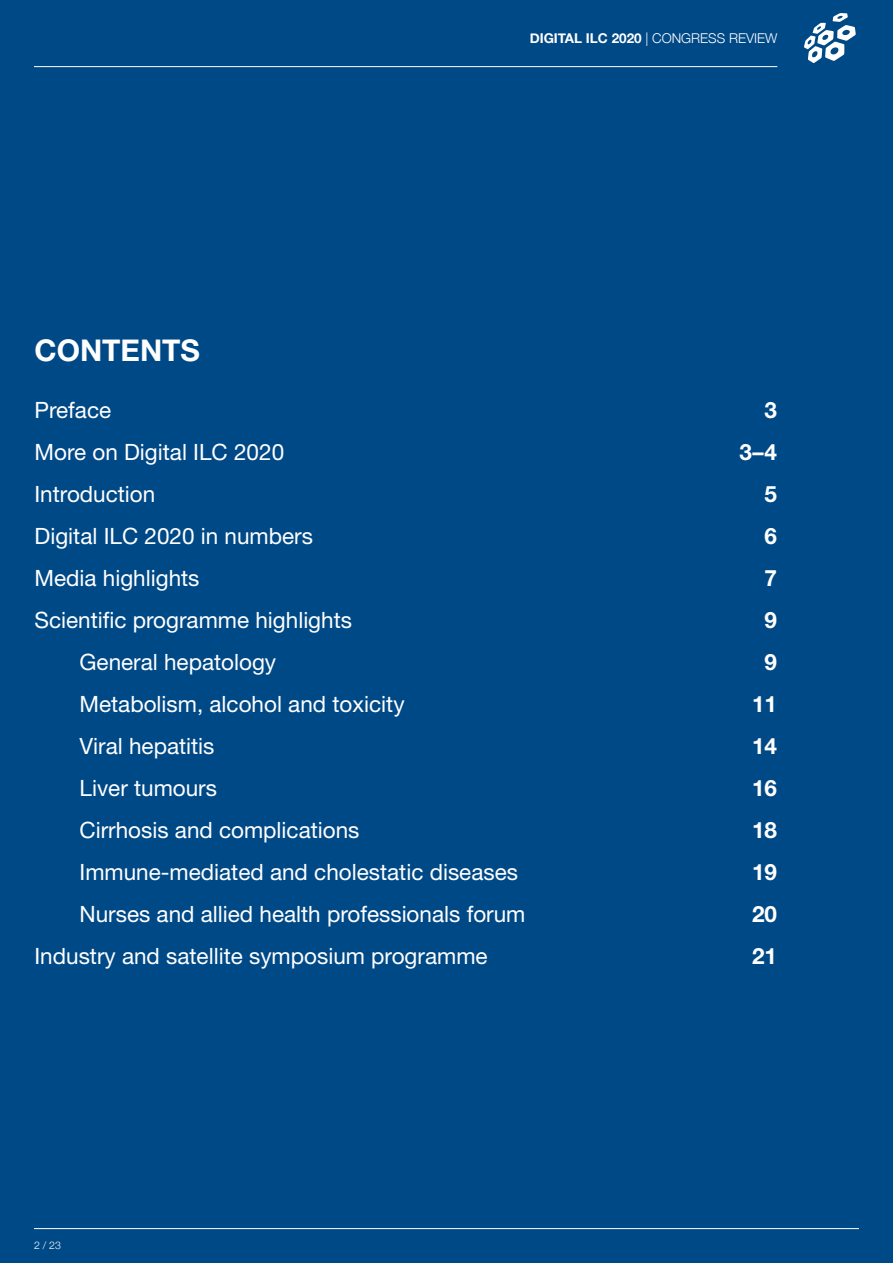
<style>
.page{position:relative;width:893px;height:1263px;background:#004987}
.page>*{position:absolute;margin:0;border:0;box-sizing:border-box;transform-origin:0 0}
.t1{font:700 30px "Helvetica Neue LT Std";color:#fff}
.t2{font:22.5px "Helvetica Neue LT Std";color:#fff}
.t3{font:700 22.5px "Helvetica Neue LT Std";color:#fff}
.t4{font:300 13.5px "Helvetica Neue";color:#fff}
.t5{font:300 10.5px "Helvetica Neue";color:#fff}
.s1{font-weight:700}
</style>
<div class="page">
<hr style="left:34px;top:66px;width:743px;height:1px;background:#fff">
<svg style="left:804px;top:13px;width:52px;height:50px"></svg>
<hr style="left:34px;top:1228px;width:825px;height:1px;background:#fff">
<h1 class="t1" style="left:34px;top:332px;width:167px">CONTENTS</h1>
<p class="t4" style="left:530px;top:27px;width:249px"><span class="s1">DIGITAL ILC 2020</span> | CONGRESS REVIEW</p>
<p class="t2" style="left:34px;top:396px;width:78px">Preface</p>
<p class="t3" style="left:764px;top:396px;width:14px">3</p>
<p class="t2" style="left:34px;top:438px;width:251px">More on Digital ILC 2020</p>
<p class="t3" style="left:739px;top:438px;width:39px">3–4</p>
<p class="t2" style="left:34px;top:480px;width:122px">Introduction</p>
<p class="t3" style="left:764px;top:480px;width:14px">5</p>
<p class="t2" style="left:34px;top:522px;width:280px">Digital ILC 2020 in numbers</p>
<p class="t3" style="left:764px;top:522px;width:14px">6</p>
<p class="t2" style="left:34px;top:564px;width:167px">Media highlights</p>
<p class="t3" style="left:764px;top:564px;width:14px">7</p>
<p class="t2" style="left:34px;top:606px;width:319px">Scientific programme highlights</p>
<p class="t3" style="left:764px;top:606px;width:14px">9</p>
<p class="t2" style="left:80px;top:649px;width:198px">General hepatology</p>
<p class="t3" style="left:764px;top:648px;width:14px">9</p>
<p class="t2" style="left:80px;top:691px;width:327px">Metabolism, alcohol and toxicity</p>
<p class="t3" style="left:752px;top:690px;width:27px">11</p>
<p class="t2" style="left:80px;top:733px;width:136px">Viral hepatitis</p>
<p class="t3" style="left:752px;top:732px;width:27px">14</p>
<p class="t2" style="left:80px;top:775px;width:139px">Liver tumours</p>
<p class="t3" style="left:752px;top:774px;width:27px">16</p>
<p class="t2" style="left:80px;top:817px;width:282px">Cirrhosis and complications</p>
<p class="t3" style="left:752px;top:816px;width:27px">18</p>
<p class="t2" style="left:80px;top:859px;width:440px">Immune-mediated and cholestatic diseases</p>
<p class="t3" style="left:752px;top:858px;width:27px">19</p>
<p class="t2" style="left:80px;top:901px;width:447px">Nurses and allied health professionals forum</p>
<p class="t3" style="left:752px;top:900px;width:27px">20</p>
<p class="t2" style="left:34px;top:943px;width:455px">Industry and satellite symposium programme</p>
<p class="t3" style="left:752px;top:942px;width:27px">21</p>
<p class="t5" style="left:34px;top:1236px;width:28px">2 / 23</p>
</div>
